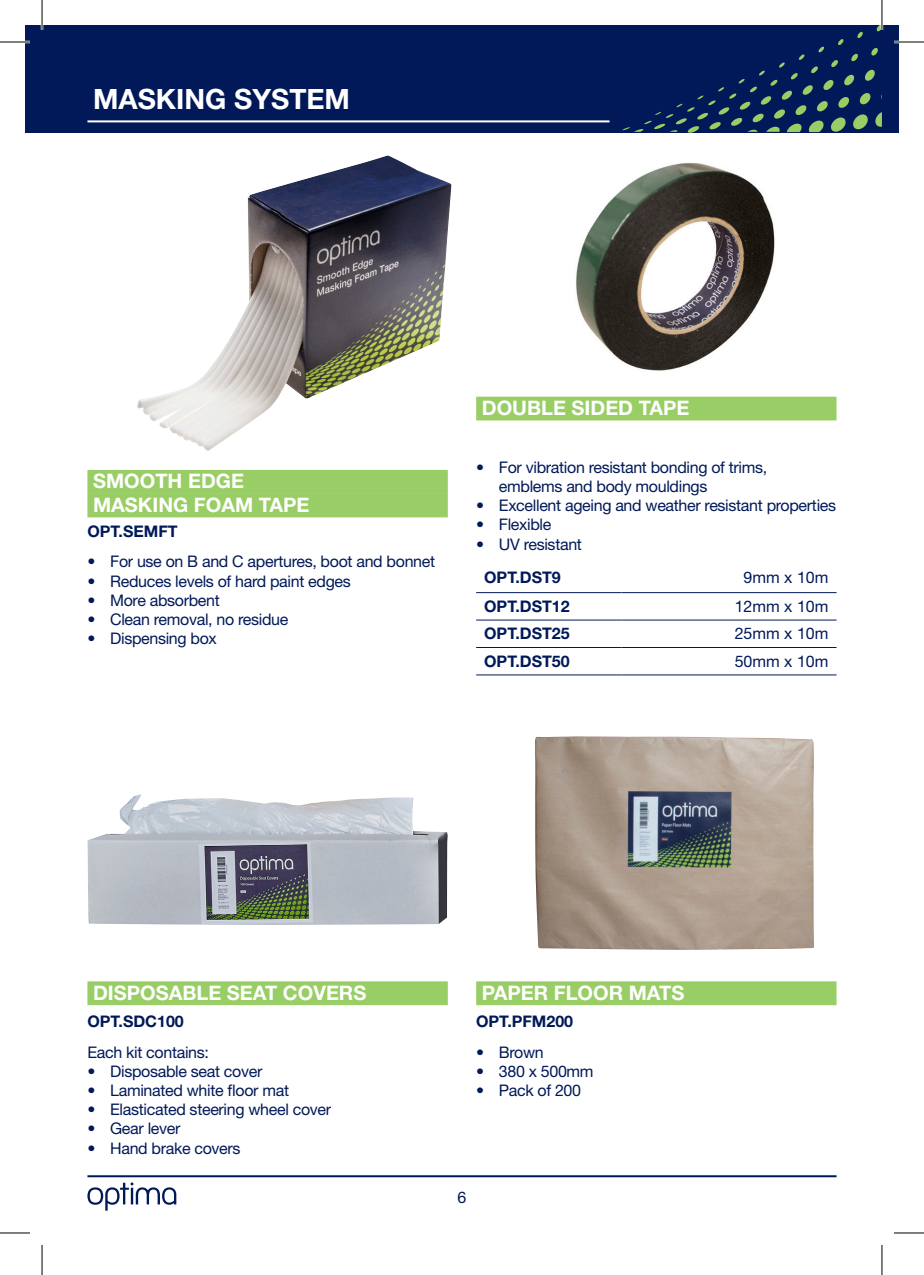
<style>
.page{position:relative;width:924px;height:1275px;background:#fff}
.page>*{position:absolute;margin:0;border:0;box-sizing:border-box;transform-origin:0 0}
.numered_header{font:700 28px "Helvetica Neue LT Std";color:#fff}
.numered_header-2{font:700 20px "Helvetica Neue LT Std";color:#fff}
.bullets{font:16px/19.2px "Helvetica Neue LT Std";letter-spacing:-.02em;color:#011958}
.Part_No{font:700 16px "Helvetica Neue LT Std";color:#011958}
.txt{font:16px "Helvetica Neue LT Std";color:#011958}
</style>
<div class="page">
<div style="left:25px;top:25px;width:856px;height:108px;background:#011958"></div>
<div style="left:881px;top:25px;width:17px;height:108px;background:#011958"></div>
<hr style="left:87px;top:1175px;width:749px;height:2px;background:#011958">
<svg style="left:87px;top:1182px;width:89px;height:28px"></svg>
<svg style="left:622px;top:25px;width:259px;height:108px"></svg>
<hr style="left:87px;top:120px;width:522px;height:2px;background:#fff">
<div style="left:87px;top:470px;width:360px;height:24px;background:#99cd65"></div>
<div style="left:87px;top:493px;width:360px;height:24px;background:#99cd65"></div>
<div style="left:87px;top:981px;width:360px;height:24px;background:#99cd65"></div>
<div style="left:476px;top:397px;width:360px;height:24px;background:#99cd65"></div>
<div style="left:476px;top:981px;width:360px;height:24px;background:#99cd65"></div>
<img style="left:137px;top:155px;width:314px;height:296px">
<img style="left:576px;top:162px;width:199px;height:209px">
<hr style="left:476px;top:592px;width:145px;height:1px;background:#011958">
<hr style="left:621px;top:592px;width:215px;height:1px;background:#011958">
<hr style="left:476px;top:620px;width:145px;height:1px;background:#011958">
<hr style="left:621px;top:620px;width:215px;height:1px;background:#011958">
<hr style="left:476px;top:647px;width:145px;height:1px;background:#011958">
<hr style="left:621px;top:647px;width:215px;height:1px;background:#011958">
<hr style="left:476px;top:674px;width:145px;height:1px;background:#011958">
<hr style="left:621px;top:674px;width:215px;height:1px;background:#011958">
<img style="left:535px;top:736px;width:278px;height:213px">
<img style="left:87px;top:794px;width:360px;height:131px">
<hr style="left:0;top:41px;width:30px;height:2px;background:#fff">
<hr style="left:893px;top:41px;width:30px;height:2px;background:#fff">
<hr style="left:41px;top:0;width:2px;height:30px;background:#fff">
<hr style="left:880px;top:0;width:2px;height:30px;background:#fff">
<hr style="left:0;top:42px;width:30px;height:1px;background:#000">
<hr style="left:893px;top:42px;width:30px;height:1px;background:#000">
<hr style="left:0;top:1232px;width:30px;height:1px;background:#000">
<hr style="left:893px;top:1232px;width:30px;height:1px;background:#000">
<hr style="left:42px;top:0;width:1px;height:30px;background:#000">
<hr style="left:42px;top:1245px;width:1px;height:30px;background:#000">
<hr style="left:881px;top:0;width:1px;height:30px;background:#000">
<hr style="left:881px;top:1245px;width:1px;height:30px;background:#000">
<p class="numered_header" style="left:93px;top:82px;width:258px">MASKING SYSTEM</p>
<p class="numered_header-2" style="left:93px;top:469px;width:152px">SMOOTH EDGE</p>
<p class="numered_header-2" style="left:93px;top:492px;width:218px">MASKING FOAM TAPE</p>
<p class="Part_No" style="left:87px;top:521px;width:92px">OPT.SEMFT</p>
<p class="bullets" style="left:87px;top:552px;width:349px">• For use on B and C apertures, boot and bonnet</p>
<p class="bullets" style="left:87px;top:571px;width:265px">• Reduces levels of hard paint edges</p>
<p class="bullets" style="left:87px;top:590px;width:134px">• More absorbent</p>
<p class="bullets" style="left:87px;top:609px;width:202px">• Clean removal, no residue</p>
<p class="bullets" style="left:87px;top:628px;width:131px">• Dispensing box</p>
<p class="numered_header-2" style="left:481px;top:395px;width:209px">DOUBLE SIDED TAPE</p>
<p class="bullets" style="left:498px;top:457px;width:270px;text-indent:-23px">• For vibration resistant bonding of trims, emblems and body mouldings</p>
<p class="bullets" style="left:476px;top:496px;width:361px">• Excellent ageing and weather resistant properties</p>
<p class="bullets" style="left:476px;top:515px;width:77px">• Flexible</p>
<p class="bullets" style="left:476px;top:534px;width:107px">• UV resistant</p>
<p class="Part_No" style="left:484px;top:567px;width:78px">OPT.DST9</p>
<p class="txt" style="left:743px;top:568px;width:86px">9mm x 10m</p>
<p class="Part_No" style="left:484px;top:596px;width:87px">OPT.DST12</p>
<p class="txt" style="left:734px;top:597px;width:95px">12mm x 10m</p>
<p class="Part_No" style="left:484px;top:624px;width:87px">OPT.DST25</p>
<p class="txt" style="left:734px;top:624px;width:95px">25mm x 10m</p>
<p class="Part_No" style="left:484px;top:651px;width:87px">OPT.DST50</p>
<p class="txt" style="left:734px;top:651px;width:95px">50mm x 10m</p>
<p class="numered_header-2" style="left:93px;top:980px;width:275px">DISPOSABLE SEAT COVERS</p>
<p class="Part_No" style="left:87px;top:1011px;width:98px">OPT.SDC100</p>
<p class="bullets" style="left:87px;top:1042px;width:123px">Each kit contains:</p>
<p class="bullets" style="left:87px;top:1061px;width:176px">• Disposable seat cover</p>
<p class="bullets" style="left:87px;top:1080px;width:203px">• Laminated white floor mat</p>
<p class="bullets" style="left:87px;top:1099px;width:245px">• Elasticated steering wheel cover</p>
<p class="bullets" style="left:87px;top:1118px;width:94px">• Gear lever</p>
<p class="bullets" style="left:87px;top:1138px;width:154px">• Hand brake covers</p>
<p class="numered_header-2" style="left:481px;top:980px;width:204px">PAPER FLOOR MATS</p>
<p class="Part_No" style="left:476px;top:1011px;width:98px">OPT.PFM200</p>
<p class="bullets" style="left:476px;top:1042px;width:69px">• Brown</p>
<p class="bullets" style="left:476px;top:1061px;width:119px">• 380 x 500mm</p>
<p class="bullets" style="left:476px;top:1080px;width:106px">• Pack of 200</p>
<p class="bullets" style="left:457px;top:1187px;width:10px">6</p>
</div>
